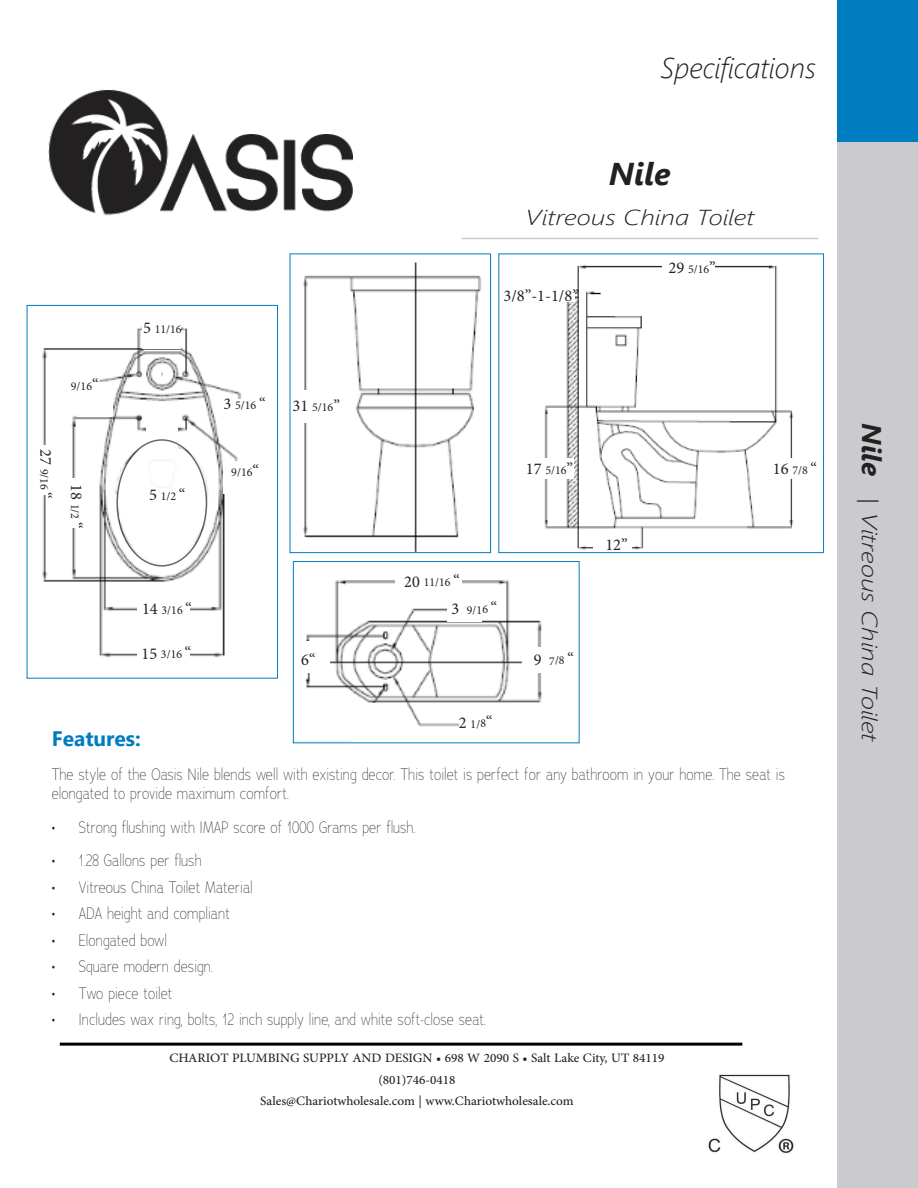
<style>
.page{position:relative;width:918px;height:1188px;background:#fff}
.page>*{position:absolute;margin:0;border:0;box-sizing:border-box;transform-origin:0 0}
.t1{font:italic 700 31.5px "Segoe UI";color:#222121}
.t2{font:italic 300 28.5px "Segoe UI";color:#222121}
.t3{font:italic 300 21.6px "Segoe UI";color:#222121;scale:1.25 1}
.t4{font:700 21px "Segoe UI";color:#007cc1}
.t5{font:18px "Adobe Arabic";color:#222121}
.t6{font:100 16.5px/19.8px "Adrianna Condensed";color:#222121}
.t7{font:16.5px "Minion Pro";color:#222121}
.t8{font:12px "Minion Pro";color:#222121}
.s1{font-size:16.5px}
.s2{font-size:12px}
.s3{font-weight:700;font-size:27px}
</style>
<div class="page">
<div style="left:838px;top:140px;width:80px;height:1048px;background:#cbcbcf"></div>
<div style="left:838px;top:0;width:80px;height:142px;background:#007cc1"></div>
<hr style="left:60px;top:1043px;width:682px;height:3px;background:#000">
<hr style="left:462px;top:238px;width:356px;height:1px;background:#cbcbcf">
<img style="left:708px;top:1074px;width:86px;height:80px">
<img style="left:48px;top:90px;width:305px;height:126px">
<img style="left:261px;top:258px;width:220px;height:281px">
<img style="left:544px;top:264px;width:271px;height:290px">
<img style="left:26px;top:304px;width:227px;height:375px">
<img style="left:289px;top:539px;width:264px;height:204px">
<div style="left:513px;top:276px;width:62px;height:26px;background:#fff"></div>
<div style="left:662px;top:254px;width:53px;height:34px;background:#fff"></div>
<div style="left:771px;top:458px;width:53px;height:20px;background:#fff"></div>
<div style="left:593px;top:534px;width:39px;height:38px;background:#fff"></div>
<div style="left:532px;top:458px;width:42px;height:20px;background:#fff"></div>
<div style="left:523px;top:647px;width:42px;height:26px;background:#fff"></div>
<div style="left:459px;top:709px;width:39px;height:34px;background:#fff"></div>
<div style="left:278px;top:703px;width:126px;height:38px;background:#fff"></div>
<div style="left:287px;top:641px;width:43px;height:32px;background:#fff"></div>
<div style="left:395px;top:569px;width:67px;height:26px;background:#fff"></div>
<div style="left:448px;top:593px;width:34px;height:28px;background:#fff"></div>
<div style="left:222px;top:399px;width:31px;height:35px;background:#fff"></div>
<div style="left:287px;top:391px;width:43px;height:32px;background:#fff"></div>
<div style="left:223px;top:462px;width:27px;height:32px;background:#fff"></div>
<div style="left:137px;top:586px;width:53px;height:97px;background:#fff"></div>
<div style="left:143px;top:299px;width:38px;height:49px;background:#fff"></div>
<div style="left:29px;top:445px;width:31px;height:49px;background:#fff"></div>
<div style="left:60px;top:479px;width:31px;height:49px;background:#fff"></div>
<div style="left:146px;top:405px;width:32px;height:46px;background:#fff"></div>
<div style="left:77px;top:382px;width:36px;height:34px;background:#fff"></div>
<svg style="left:112px;top:436px;width:99px;height:137px"></svg>
<div style="left:117px;top:440px;width:89px;height:126px;background:#fff;border-radius:50%"></div>
<div style="left:116px;top:439px;width:91px;height:128px;border:2px solid #222121;border-radius:50%"></div>
<div style="left:27px;top:305px;width:251px;height:374px;border:1px solid #007cc1"></div>
<div style="left:293px;top:561px;width:287px;height:182px;border:1px solid #007cc1"></div>
<div style="left:290px;top:254px;width:201px;height:299px;border:1px solid #007cc1"></div>
<div style="left:498px;top:254px;width:326px;height:299px;border:1px solid #007cc1"></div>
<p class="t2" style="left:660px;top:41px;width:157px">Specifications</p>
<p class="t1" style="left:609px;top:144px;width:63px">Nile</p>
<p class="t3" style="left:525px;top:197px;width:185px">Vitreous China Toilet</p>
<p class="t8" style="left:71px;top:378px;width:29px">9/16<span class="s1">“</span></p>
<p class="t8" style="left:52px;top:449px;width:51px;rotate:90deg"><span class="s1">27</span> 9/16 <span class="s1">“</span></p>
<p class="t7" style="left:87px;top:484px;width:46px;rotate:90deg">18 <span class="s2">1/2</span> “</p>
<p class="t8" style="left:143px;top:321px;width:40px"><span class="s1">5</span> 11/16</p>
<p class="t8" style="left:149px;top:488px;width:38px"><span class="s1">5</span> 1/2 <span class="s1">“</span></p>
<p class="t8" style="left:223px;top:397px;width:44px"><span class="s1">3</span> 5/16 <span class="s1">“</span></p>
<p class="t8" style="left:231px;top:464px;width:29px">9/16<span class="s1">“</span></p>
<p class="t8" style="left:292px;top:399px;width:49px"><span class="s1">31</span> 5/16<span class="s1">”</span></p>
<p class="t8" style="left:142px;top:602px;width:51px;rotate:-1deg"><span class="s1">14</span> 3/16 <span class="s1">“</span></p>
<p class="t8" style="left:141px;top:647px;width:51px;rotate:-1deg"><span class="s1">15</span> 3/16 <span class="s1">“</span></p>
<p class="t7" style="left:503px;top:284px;width:77px">3/8”-1-1/8”</p>
<p class="t8" style="left:668px;top:261px;width:49px"><span class="s1">29</span> 5/16<span class="s1">”</span></p>
<p class="t8" style="left:526px;top:462px;width:49px"><span class="s1">17</span> 5/16<span class="s1">”</span></p>
<p class="t8" style="left:404px;top:575px;width:57px;rotate:-1deg"><span class="s1">20</span> 11/16 <span class="s1">“</span></p>
<p class="t8" style="left:451px;top:602px;width:47px;rotate:-1deg"><span class="s1">3</span> 9/16 <span class="s1">“</span></p>
<p class="t8" style="left:459px;top:716px;width:35px;rotate:-1deg"><span class="s1">2</span> 1/8<span class="s1">“</span></p>
<p class="t8" style="left:534px;top:653px;width:42px;rotate:-1deg"><span class="s1">9</span> 7/8 <span class="s1">“</span></p>
<p class="t7" style="left:605px;top:533px;width:24px">12”</p>
<p class="t7" style="left:773px;top:458px;width:46px">16 <span class="s2">7/8</span> “</p>
<p class="t4" style="left:52px;top:719px;width:91px">Features:</p>
<p class="t6" style="left:52px;top:764px;width:735px">The style of the Oasis Nile blends well with existing decor. This toilet is perfect for any bathroom in your home. The seat is elongated to provide maximum comfort.</p>
<p class="t6" style="left:52px;top:817px;width:365px">• Strong flushing with IMAP score of 1000 Grams per flush.</p>
<p class="t6" style="left:52px;top:850px;width:151px">• 1.28 Gallons per flush</p>
<p class="t6" style="left:52px;top:877px;width:203px">• Vitreous China Toilet Material</p>
<p class="t6" style="left:52px;top:903px;width:180px">• ADA height and compliant</p>
<p class="t6" style="left:52px;top:930px;width:117px">• Elongated bowl</p>
<p class="t6" style="left:52px;top:956px;width:163px">• Square modern design.</p>
<p class="t6" style="left:52px;top:983px;width:122px">• Two piece toilet</p>
<p class="t6" style="left:52px;top:1009px;width:436px">• Includes wax ring, bolts, 12 inch supply line, and white soft-close seat.</p>
<p class="t5" style="left:169px;top:1045px;width:497px">CHARIOT PLUMBING SUPPLY AND DESIGN • 698 W 2090 S • Salt Lake City, UT 84119</p>
<p class="t5" style="left:378px;top:1067px;width:79px">(801)746-0418</p>
<p class="t5" style="left:260px;top:1088px;width:315px">Sales@Chariotwholesale.com | www.Chariotwholesale.com</p>
<p class="t3" style="left:890px;top:423px;width:257px;rotate:90deg"><span class="s3">Nile</span> | Vitreous China Toilet</p>
</div>
